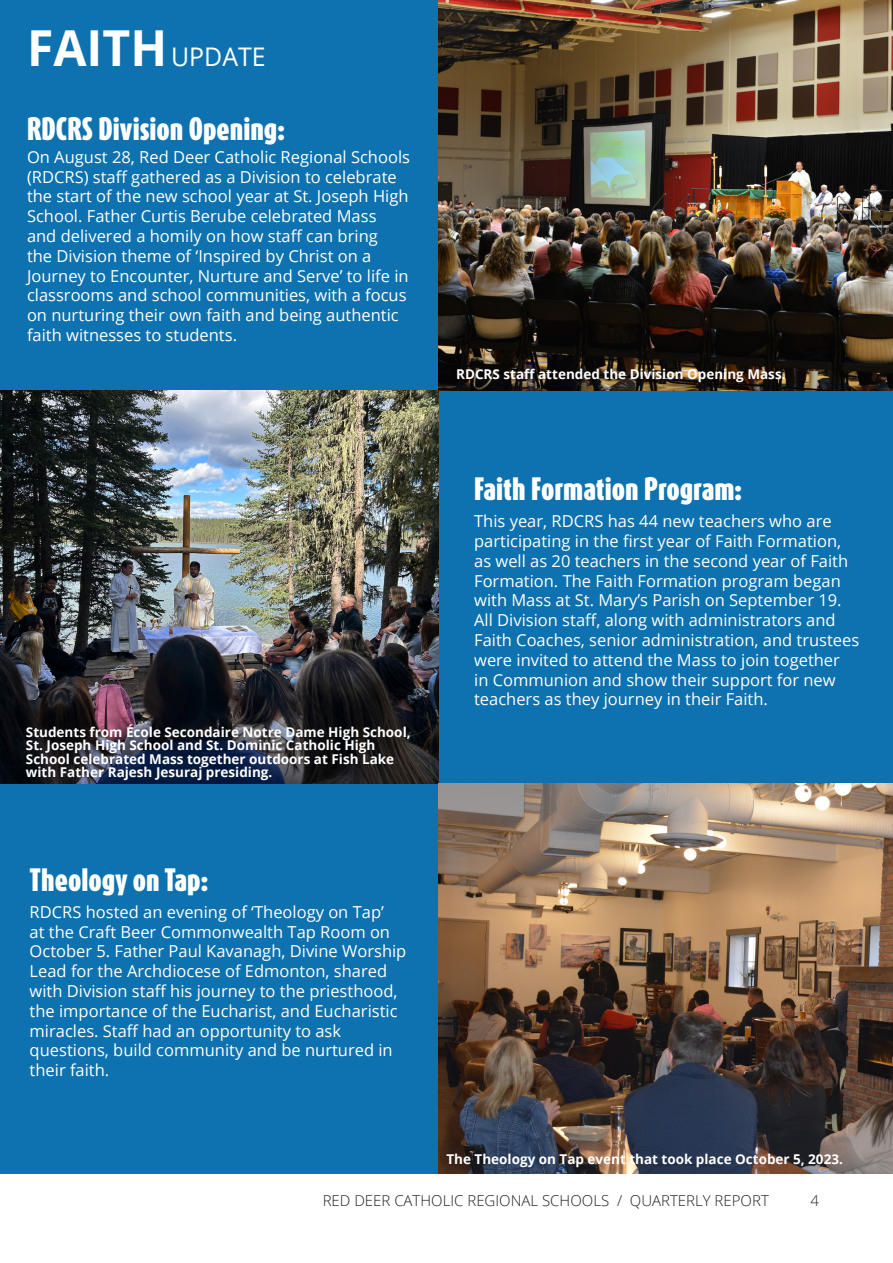
<style>
.page{position:relative;width:893px;height:1263px;background:#fff}
.page>*{position:absolute;margin:0;border:0;box-sizing:border-box;transform-origin:0 0}
.Body_copy{font:700 49.65px "Open Sans";color:#fff}
.t1{font:900 27px "Dax Compact Pro";color:#fff}
.Body_copy-2{font:25.65px "Open Sans";color:#fff}
.Page_Section_Title_-_Black{font:16.5px/19.8px "Open Sans";color:#fff}
.Page_Section_Title_-_Black-2{font:300 15px "Open Sans";color:#231f20}
.Table_of_Contents_Numbers{font:300 15px "Open Sans";color:#231f20}
.Subhead{font:700 13.5px/13.5px "Open Sans";color:#fff}
</style>
<div class="page">
<div style="left:0;top:782px;width:438px;height:392px;background:#0d72af"></div>
<div style="left:436px;top:389px;width:457px;height:394px;background:#0d72af"></div>
<div style="left:0;top:0;width:438px;height:402px;background:#0d72af"></div>
<img style="left:0;top:390px;width:438px;height:393px">
<img style="left:438px;top:783px;width:455px;height:391px">
<img style="left:438px;top:0;width:454px;height:390px">
<p class="Body_copy" style="left:27px;top:13px;width:142px">FAITH</p>
<p class="Body_copy-2" style="left:171px;top:39px;width:96px">UPDATE</p>
<p class="t1" style="left:27px;top:110px;width:259px">RDCRS Division Opening:</p>
<p class="Page_Section_Title_-_Black" style="left:27px;top:146px;width:385px">On August 28, Red Deer Catholic Regional Schools (RDCRS) staff gathered as a Division to celebrate the start of the new school year at St. Joseph High School. Father Curtis Berube celebrated Mass<br>and delivered a homily on how staff can bring<br>the Division theme of ‘Inspired by Christ on a Journey to Encounter, Nurture and Serve’ to life in classrooms and school communities, with a focus on nurturing their own faith and being authentic faith witnesses to students.</p>
<p class="Subhead" style="left:456px;top:367px;width:331px">RDCRS staff attended the Division Opening Mass.</p>
<p class="Subhead" style="left:26px;top:724px;width:386px">Students from École Secondaire Notre Dame High School, St. Joseph High School and St. Dominic Catholic High School celebrated Mass together outdoors at Fish Lake with Father Rajesh Jesuraj presiding.</p>
<p class="t1" style="left:30px;top:861px;width:180px">Theology on Tap:</p>
<p class="Page_Section_Title_-_Black" style="left:30px;top:901px;width:378px">RDCRS hosted an evening of ‘Theology on Tap’<br>at the Craft Beer Commonwealth Tap Room on October 5. Father Paul Kavanagh, Divine Worship Lead for the Archdiocese of Edmonton, shared with Division staff his journey to the priesthood, the importance of the Eucharist, and Eucharistic miracles. Staff had an opportunity to ask questions, build community and be nurtured in their faith.</p>
<p class="t1" style="left:474px;top:471px;width:269px">Faith Formation Program:</p>
<p class="Page_Section_Title_-_Black" style="left:474px;top:511px;width:387px">This year, RDCRS has 44 new teachers who are participating in the first year of Faith Formation, as well as 20 teachers in the second year of Faith Formation. The Faith Formation program began with Mass at St. Mary’s Parish on September 19.<br>All Division staff, along with administrators and Faith Coaches, senior administration, and trustees were invited to attend the Mass to join together<br>in Communion and show their support for new teachers as they journey in their Faith.</p>
<p class="Subhead" style="left:446px;top:1152px;width:398px">The Theology on Tap event that took place October 5, 2023.</p>
<p class="Page_Section_Title_-_Black-2" style="left:323px;top:1190px;width:448px">RED DEER CATHOLIC REGIONAL SCHOOLS / QUARTERLY REPORT</p>
<p class="Table_of_Contents_Numbers" style="left:810px;top:1190px;width:10px">4</p>
</div>
